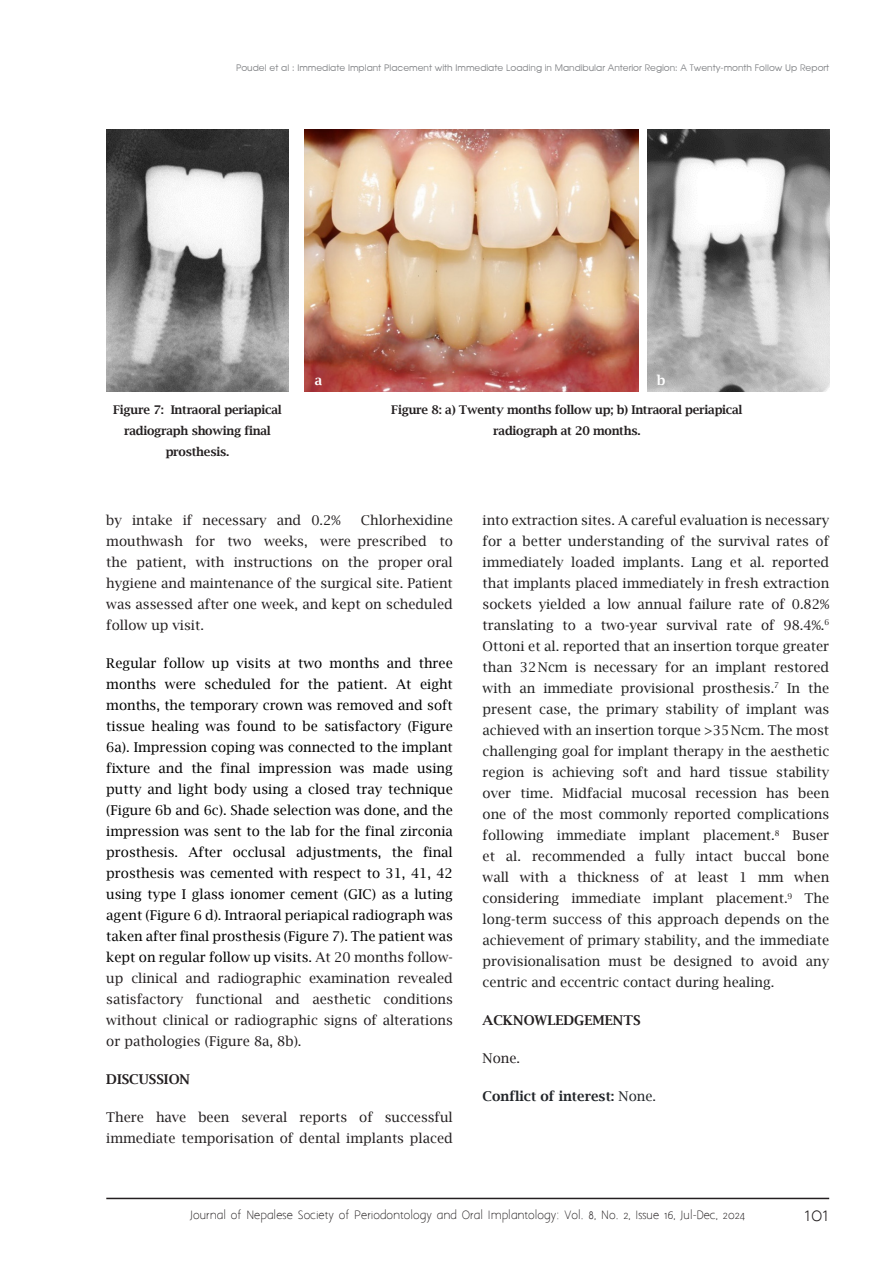
<style>
.page{position:relative;width:893px;height:1263px;background:#fff}
.page>*{position:absolute;margin:0;border:0;box-sizing:border-box;transform-origin:0 0}
.t1{font:18px "Aaargh Normal";color:#231f20}
.t2{font:13.5px/21px "Lucida Bright";color:#212121;text-align:justify}
.t3{font:13.5px/21px "Lucida Bright";color:#000;text-align:justify}
.Body_Text_Indent{font:13.5px/21px "Lucida Bright";color:#231f20;text-align:justify}
.Body_Text_Indent-2{font:600 13.5px "Lucida Bright";color:#231f20}
.t4{font:600 13.5px "Lucida Bright";color:#212529}
.t5{font:600 13.5px "Lucida Bright";color:#fff}
.t6{font:600 12px/21px "Lucida Bright";letter-spacing:-.02em;color:#231f20;text-align:center}
.t7{font:10.5px "Aaargh Normal";color:#231f20}
.t8{font:9px "Advance Normal";color:#808285}
.s1{color:#231f20}
.s2{font-weight:400}
</style>
<div class="page">
<hr style="left:106px;top:1198px;width:723px;height:1px;background:#231f20">
<img style="left:106px;top:129px;width:183px;height:263px">
<img style="left:305px;top:129px;width:334px;height:263px">
<img style="left:647px;top:129px;width:182px;height:263px">
<p class="t8" style="left:236px;top:62px;width:595px">Poudel et al : Immediate Implant Placement with Immediate Loading in Mandibular Anterior Region: A Twenty-month Follow Up Report</p>
<p class="t5" style="left:315px;top:372px;width:9px">a</p>
<p class="t5" style="left:657px;top:372px;width:10px">b</p>
<p class="t6" style="left:113px;top:399px;width:170px">Figure 7: Intraoral periapical radiograph showing final prosthesis.</p>
<p class="t6" style="left:391px;top:399px;width:353px">Figure 8: a) Twenty months follow up; b) Intraoral periapical radiograph at 20 months.</p>
<p class="Body_Text_Indent" style="left:106px;top:510px;width:236px">by intake if necessary and 0.2%</p>
<p class="Body_Text_Indent" style="left:106px;top:510px;width:348px;text-indent:254px">Chlorhexidine mouthwash for two weeks, were prescribed to the patient, with instructions on the proper oral hygiene and maintenance of the surgical site. Patient was assessed after one week, and kept on scheduled follow up visit.</p>
<p class="t3" style="left:106px;top:653px;width:348px">Regular follow up visits at two months and three months were scheduled for the patient. At eight months, the temporary crown was removed and soft tissue healing was found to be satisfactory (Figure 6a). Impression coping was connected to the implant fixture and the final impression was made using putty and light body using a closed tray technique (Figure 6b and 6c). Shade selection was done, and the impression was sent to the lab for the final zirconia prosthesis. After occlusal adjustments, the final prosthesis was cemented with respect to 31, 41, 42 using type I glass ionomer cement (GIC) as a luting agent (Figure 6 d). Intraoral periapical radiograph was taken after final prosthesis (Figure 7). The patient was kept on regular follow up visits. <span class="s1">At 20 months follow&shy;up clinical and radiographic examination revealed satisfactory functional and aesthetic conditions without clinical or radiographic signs of alterations or pathologies (Figure 8a, 8b).</span></p>
<p class="Body_Text_Indent-2" style="left:106px;top:1071px;width:85px">DISCUSSION</p>
<p class="Body_Text_Indent" style="left:106px;top:1107px;width:348px">There have been several reports of successful immediate temporisation of dental implants placed</p>
<p class="t2" style="left:483px;top:510px;width:348px"><span class="s1">into extraction sites.</span> A careful evaluation is necessary for a better understanding of the survival rates of immediately loaded implants. Lang et al. reported that <span class="s1">implants placed immediately in fresh extraction sockets yielded a low annual failure rate of 0.82% translating to a two-year survival rate of 98.4%.</span><sup>6<br></sup>Ottoni et al. reported that an insertion torque greater than 32Ncm is necessary for an implant restored with an immediate provisional prosthesis.<sup>7</sup> In the present case, the primary stability of implant was achieved with an insertion torque &gt;35Ncm. The most challenging goal for implant therapy in the aesthetic region is achieving soft and hard tissue stability over time. Midfacial mucosal recession has been one of the most commonly reported complications following immediate implant placement<span class="s1">.</span><sup>8</sup> <span class="s1">Buser et al. recommended a fully intact buccal bone wall with a thickness of at least 1 mm when considering immediate implant placement.</span><sup>9</sup> The long-term success of this approach depends on the achievement of primary stability, and the immediate provisionalisation must be designed to avoid any centric and eccentric contact during healing.</p>
<p class="Body_Text_Indent-2" style="left:483px;top:1012px;width:159px">ACKNOWLEDGEMENTS</p>
<p class="Body_Text_Indent" style="left:483px;top:1048px;width:39px">None.</p>
<p class="t4" style="left:483px;top:1088px;width:175px">Conflict of interest: <span class="s2">None.</span></p>
<p class="t7" style="left:190px;top:1209px;width:556px">Journal of Nepalese Society of Periodontology and Oral Implantology: Vol. 8, No. 2, Issue 16, Jul-Dec, 2024</p>
<h1 class="t1" style="left:804px;top:1204px;width:26px">101</h1>
</div>
